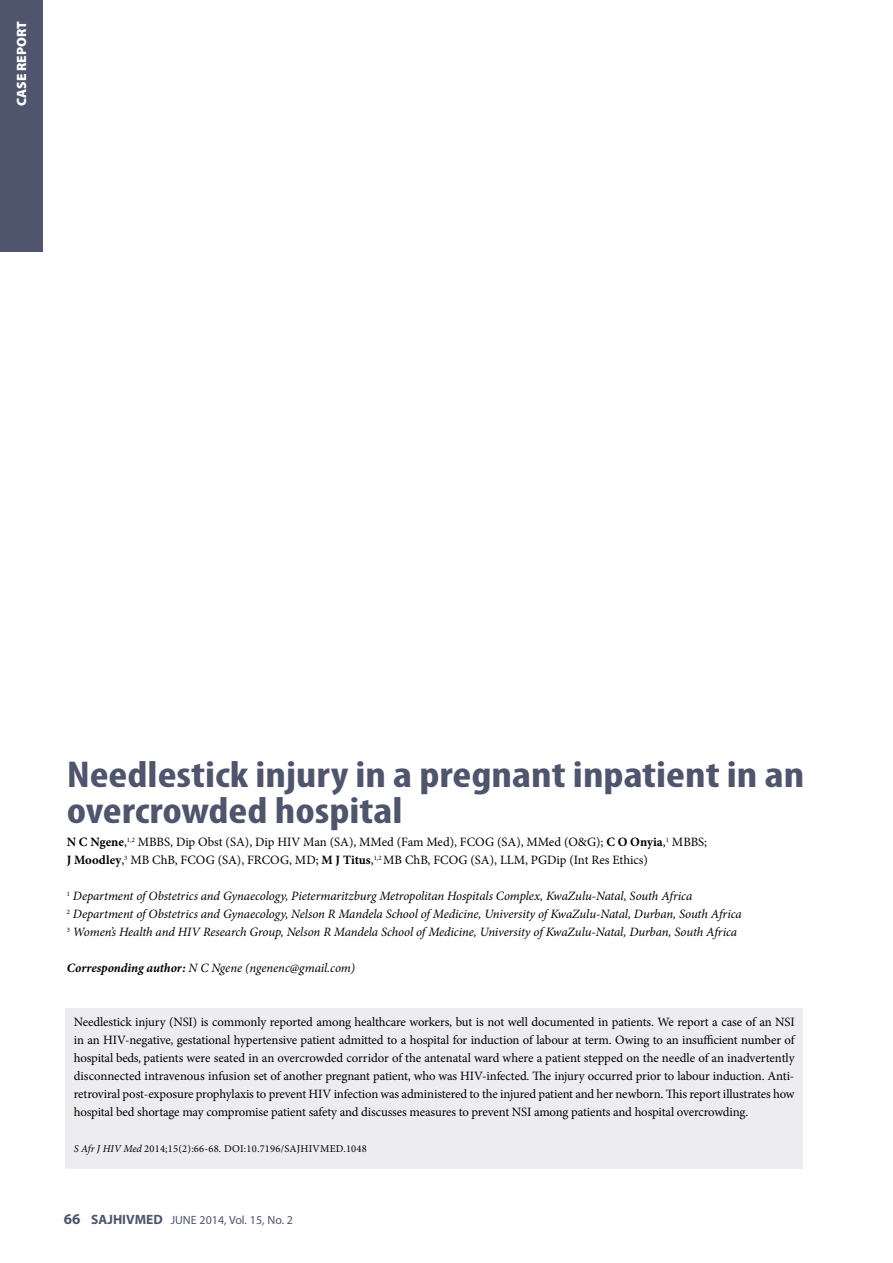
<style>
.page{position:relative;width:893px;height:1263px;background:#fff}
.page>*{position:absolute;margin:0;border:0;box-sizing:border-box;transform-origin:0 0}
.t1{font:700 condensed 37.5px/36px "Myriad Pro";color:#4f556d;scale:1.2 1}
.t2{font:900 13.5px "Myriad Pro";color:#fff}
.t3{font:12.75px/18px "Minion Pro";letter-spacing:-.01em;color:#000}
.t4{font:italic 12.75px/18px "Minion Pro";letter-spacing:-.005em;color:#000}
.t5{font:12px "Myriad Pro";color:#4f556d}
.t6{font:10.5px "Minion Pro";letter-spacing:.02em;color:#000}
.s1{font-weight:700}
.s2{font-style:italic}
.s3{font-weight:700;font-size:15px}
.s4{font-weight:700;font-size:13.5px}
</style>
<div class="page">
<div style="left:0;top:0;width:43px;height:252px;background:#4f556d"></div>
<div style="left:65px;top:1008px;width:738px;height:161px;background:#edecef"></div>
<p class="t2" style="left:14px;top:106px;width:86px;rotate:-90deg">CASE REPORT</p>
<h1 class="t1" style="left:67px;top:757px;width:616px">Needlestick injury in a pregnant inpatient in an overcrowded hospital</h1>
<p class="t3" style="left:67px;top:833px;width:642px"><span class="s1">N C Ngene</span>,<sup>1,2</sup> MBBS, Dip Obst (SA), Dip HIV Man (SA), MMed (Fam Med), FCOG (SA), MMed (O&amp;G); <span class="s1">C O Onyia</span>,<sup>1</sup> MBBS;<br><span class="s1">J Moodley</span>,<sup>3</sup> MB ChB, FCOG (SA), FRCOG, MD; <span class="s1">M J Titus</span>,<sup>1,2</sup> MB ChB, FCOG (SA), LLM, PGDip (Int Res Ethics)</p>
<p class="t4" style="left:67px;top:887px;width:676px"><sup>1</sup> Department of Obstetrics and Gynaecology, Pietermaritzburg Metropolitan Hospitals Complex, KwaZulu-Natal, South Africa<br><sup>2</sup> Department of Obstetrics and Gynaecology, Nelson R Mandela School of Medicine, University of KwaZulu-Natal, Durban, South Africa<br><sup>3</sup> Women’s Health and HIV Research Group, Nelson R Mandela School of Medicine, University of KwaZulu-Natal, Durban, South Africa</p>
<p class="t4" style="left:67px;top:959px;width:290px"><span class="s1">Corresponding author:</span> N C Ngene (ngenenc@gmail.com)</p>
<p class="t3" style="left:74px;top:1013px;width:722px">Needlestick injury (NSI) is commonly reported among healthcare workers, but is not well documented in patients. We report a case of an NSI in an HIV-negative, gestational hypertensive patient admitted to a hospital for induction of labour at term. Owing to an insufficient number of hospital beds, patients were seated in an overcrowded corridor of the antenatal ward where a patient stepped on the needle of an inadvertently disconnected intravenous infusion set of another pregnant patient, who was HIV-infected. The injury occurred prior to labour induction. Anti&shy;retroviral post-exposure prophylaxis to prevent HIV infection was administered to the injured patient and her newborn. This report illustrates how hospital bed shortage may compromise patient safety and discusses measures to prevent NSI among patients and hospital overcrowding.</p>
<p class="t6" style="left:74px;top:1142px;width:294px"><span class="s2">S Afr J HIV Med</span> 2014;15(2):66-68. DOI:10.7196/SAJHIVMED.1048</p>
<p class="t5" style="left:64px;top:1213px;width:231px"><span class="s3">66</span> <span class="s4">SAJHIVMED</span> JUNE 2014, Vol. 15, No. 2</p>
</div>
